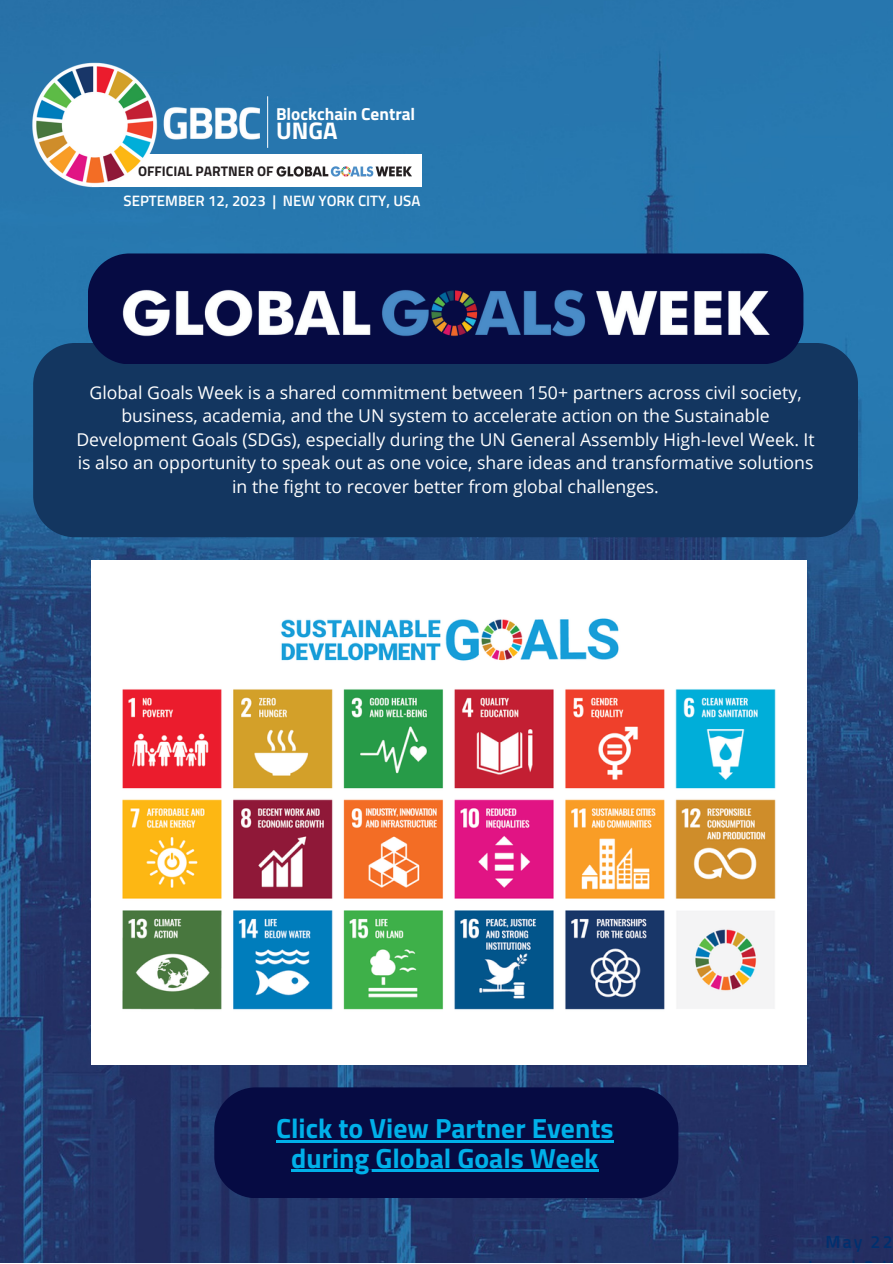
<style>
.page{position:relative;width:893px;height:1264px;background:#fff}
.page>*{position:absolute;margin:0;border:0;box-sizing:border-box;transform-origin:0 0}
.t1{font:700 27.75px/29.2px "Titillium Web";color:#00b0e9;text-align:center}
.t2{font:700 24px "Titillium Web";color:#fff}
.t3{font:17.7px/23.5px "Open Sans";color:#fff;text-align:center}
.t4{font:600 17.7px "Titillium Web";color:#00306f}
.t5{font:700 17.25px "Titillium Web";color:#fff}
.t6{font:600 15px "Titillium Web";color:#fff}
.t7{font:700 13.95px "Titillium Web";color:#241f21}
</style>
<div class="page">
<img style="left:0;top:0;width:892px;height:1262px">
<div style="left:92px;top:155px;width:329px;height:32px;background:#fff"></div>
<img style="left:22px;top:62px;width:301px;height:147px">
<img style="left:269px;top:163px;width:143px;height:16px">
<img style="left:160px;top:102px;width:99px;height:44px">
<hr style="left:267px;top:96px;width:1px;height:52px;background:#fff">
<div style="left:33px;top:343px;width:825px;height:194px;background:#133660"></div>
<img style="left:88px;top:253px;width:714px;height:115px">
<img style="left:92px;top:560px;width:714px;height:504px">
<div style="left:214px;top:1087px;width:464px;height:111px;background:#060b43"></div>
<hr style="left:276px;top:1140px;width:337px;height:2px;background:#00b0e9">
<hr style="left:291px;top:1169px;width:307px;height:2px;background:#00b0e9">
<p class="t5" style="left:276px;top:101px;width:141px">Blockchain Central</p>
<p class="t2" style="left:276px;top:112px;width:63px">UNGA</p>
<p class="t7" style="left:138px;top:160px;width:137px">OFFICIAL PARTNER OF</p>
<p class="t6" style="left:123px;top:189px;width:298px">SEPTEMBER 12, 2023 | NEW YORK CITY, USA</p>
<p class="t3" style="left:76px;top:380px;width:739px">Global Goals Week is a shared commitment between 150+ partners across civil society, business, academia, and the UN system to accelerate action on the Sustainable Development Goals (SDGs), especially during the UN General Assembly High-level Week. It is also an opportunity to speak out as one voice, share ideas and transformative solutions in the fight to recover better from global challenges.</p>
<p class="t1" style="left:276px;top:1113px;width:339px">Click to View Partner Events during Global Goals Week</p>
<p class="t4" style="left:825px;top:1228px;width:68px">May 22</p>
</div>
